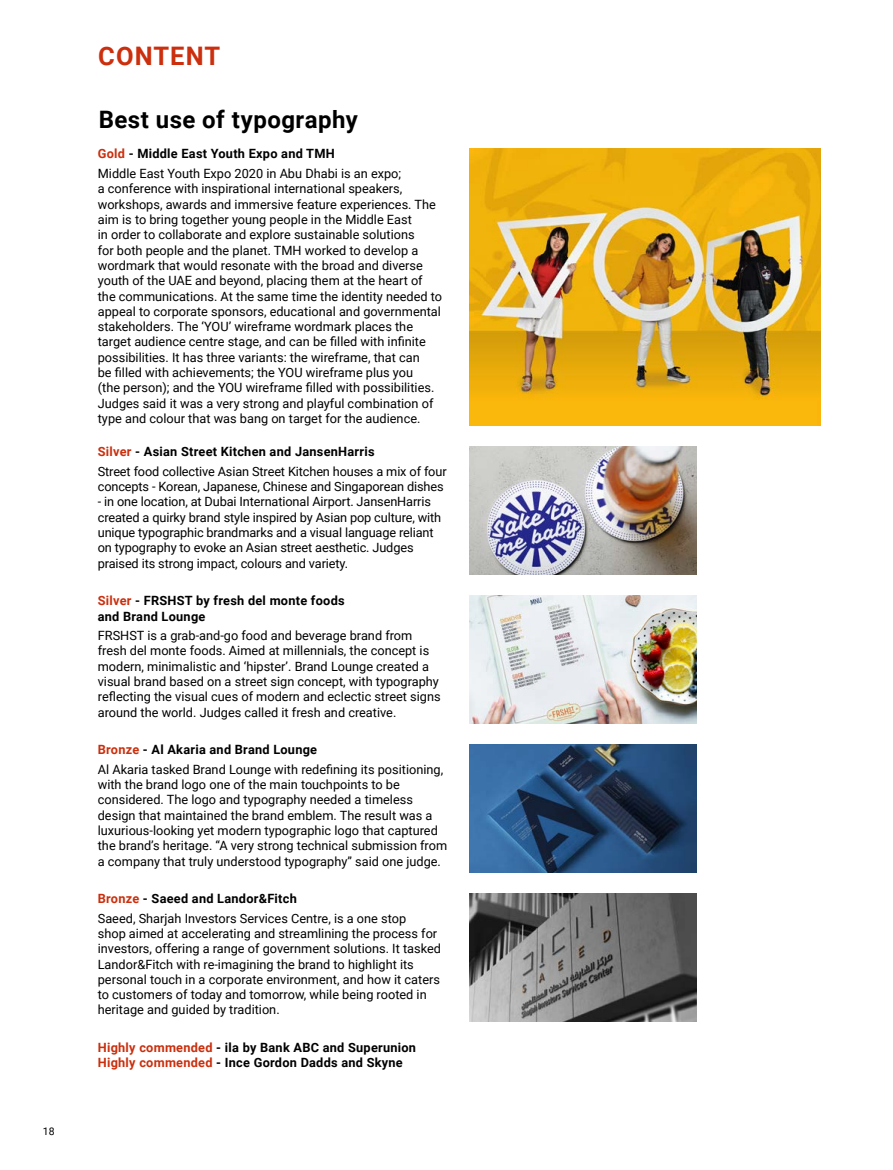
<style>
.page{position:relative;width:893px;height:1170px;background:#fff}
.page>*{position:absolute;margin:0;border:0;box-sizing:border-box;transform-origin:0 0}
.t1{font:700 25.5px "Roboto";letter-spacing:.04em;color:#cb2f0d}
.t2{font:700 24px "Roboto";letter-spacing:.02em;color:#000}
.t3{font:12.75px/15.3px "Roboto";color:#000}
.t4{font:700 12.75px/15.3px "Roboto";letter-spacing:.02em;color:#000}
.t5{font:10.5px "Roboto";color:#000}
.s1{font-weight:700;color:#cb2f0d}
.s2{font-weight:700}
.s3{color:#cb2f0d}
</style>
<div class="page">
<img style="left:470px;top:149px;width:351px;height:276px">
<img style="left:470px;top:446px;width:227px;height:128px">
<img style="left:470px;top:595px;width:227px;height:128px">
<img style="left:470px;top:744px;width:227px;height:128px">
<img style="left:470px;top:893px;width:227px;height:127px">
<p class="t5" style="left:43px;top:1123px;width:13px">18</p>
<h1 class="t1" style="left:98px;top:38px;width:123px">CONTENT</h1>
<h2 class="t2" style="left:99px;top:103px;width:261px">Best use of typography</h2>
<p class="t3" style="left:98px;top:144px;width:305px;line-height:19.5px"><span class="s1">Gold</span> <span class="s2">- Middle East Youth Expo and TMH<br></span>Middle East Youth Expo 2020 in Abu Dhabi is an expo;</p>
<p class="t3" style="left:98px;top:181px;width:346px">a conference with inspirational international speakers, workshops, awards and immersive feature experiences. The aim is to bring together young people in the Middle East<br>in order to collaborate and explore sustainable solutions<br>for both people and the planet. TMH worked to develop a wordmark that would resonate with the broad and diverse youth of the UAE and beyond, placing them at the heart of the communications. At the same time the identity needed to appeal to corporate sponsors, educational and governmental stakeholders. The ‘YOU’ wireframe wordmark places the target audience centre stage, and can be filled with infinite possibilities. It has three variants: the wireframe, that can<br>be filled with achievements; the YOU wireframe plus you<br>(the person); and the YOU wireframe filled with possibilities.<br>Judges said it was a very strong and playful combination of type and colour that was bang on target for the audience.</p>
<p class="t3" style="left:98px;top:441px;width:350px;line-height:19.5px"><span class="s1">Silver</span> <span class="s2">- Asian Street Kitchen and JansenHarris<br></span>Street food collective Asian Street Kitchen houses a mix of four</p>
<p class="t3" style="left:98px;top:478px;width:347px">concepts - Korean, Japanese, Chinese and Singaporean dishes</p>
<p class="t3" style="left:98px;top:494px;width:345px">- in one location, at Dubai International Airport. JansenHarris created a quirky brand style inspired by Asian pop culture, with unique typographic brandmarks and a visual language reliant on typography to evoke an Asian street aesthetic. Judges praised its strong impact, colours and variety.</p>
<p class="t4" style="left:98px;top:592px;width:248px"><span class="s3">Silver</span> - FRSHST by fresh del monte foods and Brand Lounge</p>
<p class="t3" style="left:98px;top:627px;width:344px">FRSHST is a grab-and-go food and beverage brand from fresh del monte foods. Aimed at millennials, the concept is modern, minimalistic and ‘hipster’. Brand Lounge created a visual brand based on a street sign concept, with typography reflecting the visual cues of modern and eclectic street signs around the world. Judges called it fresh and creative.</p>
<p class="t3" style="left:98px;top:739px;width:347px;line-height:19.5px"><span class="s1">Bronze</span> <span class="s2">- Al Akaria and Brand Lounge<br></span>Al Akaria tasked Brand Lounge with redefining its positioning,</p>
<p class="t3" style="left:98px;top:776px;width:351px">with the brand logo one of the main touchpoints to be considered. The logo and typography needed a timeless design that maintained the brand emblem. The result was a luxurious-looking yet modern typographic logo that captured the brand’s heritage. “A very strong technical submission from a company that truly understood typography” said one judge.</p>
<p class="t3" style="left:98px;top:888px;width:310px;line-height:19.5px"><span class="s1">Bronze</span> <span class="s2">- Saeed and Landor&amp;Fitch<br></span>Saeed, Sharjah Investors Services Centre, is a one stop</p>
<p class="t3" style="left:98px;top:925px;width:345px">shop aimed at accelerating and streamlining the process for investors, offering a range of government solutions. It tasked Landor&amp;Fitch with re-imagining the brand to highlight its personal touch in a corporate environment, and how it caters to customers of today and tomorrow, while being rooted in heritage and guided by tradition.</p>
<p class="t4" style="left:98px;top:1038px;width:320px"><span class="s3">Highly commended</span> - ila by Bank ABC and Superunion<br><span class="s3">Highly commended</span> - Ince Gordon Dadds and Skyne</p>
</div>
